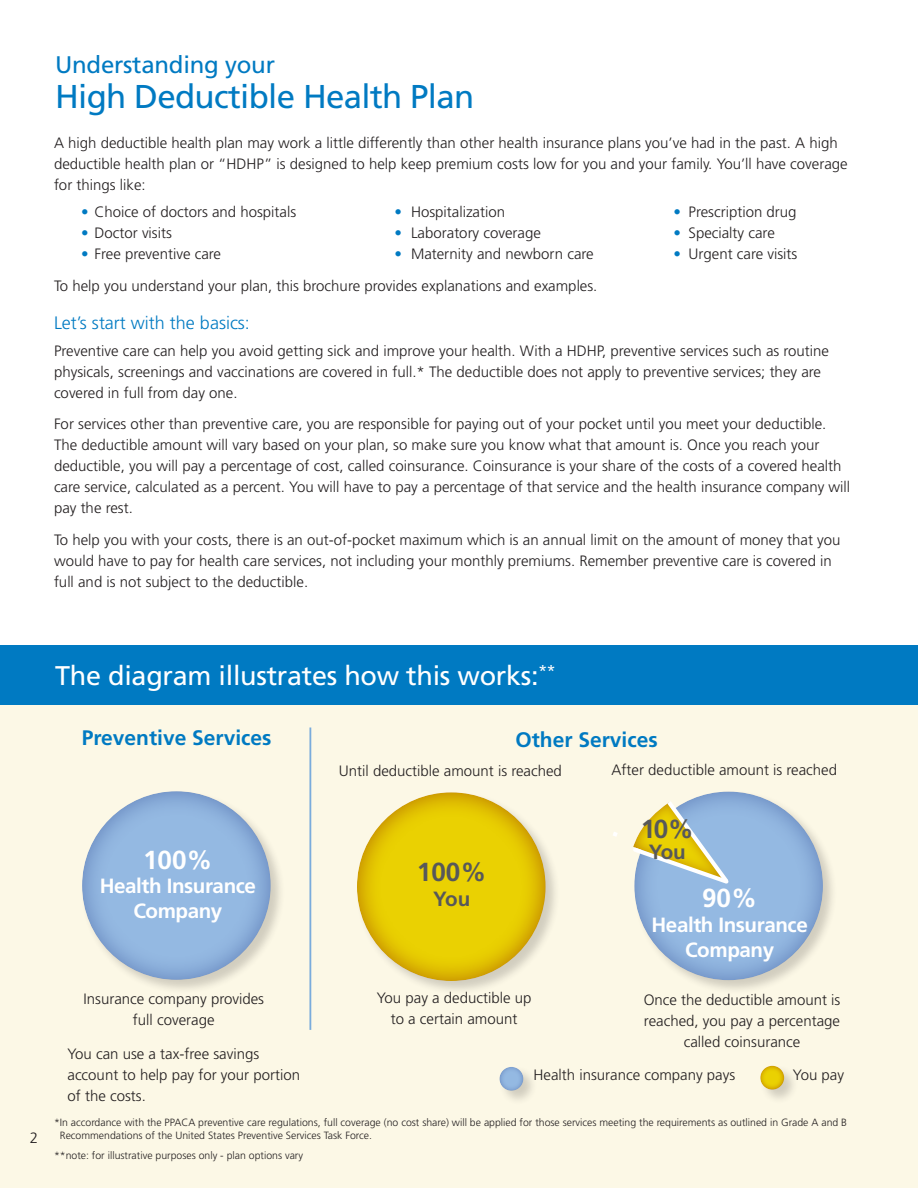
<style>
.page{position:relative;width:918px;height:1188px;background:#fff}
.page>*{position:absolute;margin:0;border:0;box-sizing:border-box;transform-origin:0 0}
.t1{font:33px "Frutiger";letter-spacing:-.02em;color:#007ac2}
.t2{font:27px "Frutiger";letter-spacing:-.01em;color:#fff}
.t3{font:700 26.1px "Frutiger";color:#fff}
.t4{font:700 26.1px "Frutiger";color:#57585a}
.t5{font:24px "Frutiger";letter-spacing:-.01em;color:#007ac2}
.t6{font:700 21px "Frutiger";color:#007ac2}
.t7{font:700 20.55px/24.8px "Frutiger";letter-spacing:-.02em;color:#fff;text-align:center}
.t8{font:700 20.55px "Frutiger";letter-spacing:-.045em;color:#57585a}
.text{font:300 18px "Frutiger";color:#007ac2}
.text-2{font:300 15px/21px "Frutiger";color:#231f20}
.t9{font:300 10.5px/13.5px "Frutiger";color:#231f20}
.s1{color:#007ac2}
</style>
<div class="page">
<div style="left:0;top:665px;width:918px;height:523px;background:#fcf8e6"></div>
<div style="left:0;top:646px;width:918px;height:59px;background:#007ac2"></div>
<div style="left:81px;top:790px;width:205px;height:205px;background:#231f20;opacity:.2"></div>
<div style="left:81px;top:789px;width:192px;height:192px;background:#253f8e;opacity:.45"></div>
<div style="left:355px;top:791px;width:206px;height:205px;background:#231f20;opacity:.2"></div>
<div style="left:356px;top:790px;width:192px;height:192px;background:#b66811;opacity:.84"></div>
<hr style="left:309px;top:728px;width:2px;height:302px;background:#7aacdc">
<div style="left:633px;top:790px;width:205px;height:205px;background:#231f20;opacity:.2"></div>
<div style="left:633px;top:777px;width:192px;height:204px;background:#253f8e;opacity:.45"></div>
<svg style="left:633px;top:797px;width:99px;height:90px;background:#bfc7a2"></svg>
<svg style="left:613px;top:832px;width:5px;height:5px"></svg>
<div style="left:499px;top:1066px;width:39px;height:39px;background:#231f20;opacity:.2"></div>
<div style="left:499px;top:1064px;width:27px;height:27px;background:#253f8e;opacity:.45"></div>
<div style="left:759px;top:1065px;width:40px;height:39px;background:#231f20;opacity:.2"></div>
<div style="left:760px;top:1063px;width:27px;height:27px;background:#b66811;opacity:.84"></div>
<p class="t5" style="left:55px;top:51px;width:221px">Understanding your</p>
<p class="t1" style="left:55px;top:77px;width:421px">High Deductible Health Plan</p>
<p class="text-2" style="left:54px;top:133px;width:795px">A high deductible health plan may work a little differently than other health insurance plans you’ve had in the past. A high deductible health plan or “HDHP” is designed to help keep premium costs low for you and your family. You’ll have coverage for things like:</p>
<p class="text-2" style="left:81px;top:201px;width:217px"><span class="s1">•</span> Choice of doctors and hospitals</p>
<p class="text-2" style="left:394px;top:201px;width:112px"><span class="s1">•</span> Hospitalization</p>
<p class="text-2" style="left:674px;top:201px;width:125px"><span class="s1">•</span> Prescription drug</p>
<p class="text-2" style="left:81px;top:222px;width:92px"><span class="s1">•</span> Doctor visits</p>
<p class="text-2" style="left:394px;top:222px;width:148px"><span class="s1">•</span> Laboratory coverage</p>
<p class="text-2" style="left:674px;top:222px;width:103px"><span class="s1">•</span> Specialty care</p>
<p class="text-2" style="left:81px;top:243px;width:142px"><span class="s1">•</span> Free preventive care</p>
<p class="text-2" style="left:394px;top:243px;width:201px"><span class="s1">•</span> Maternity and newborn care</p>
<p class="text-2" style="left:674px;top:243px;width:125px"><span class="s1">•</span> Urgent care visits</p>
<p class="text-2" style="left:54px;top:275px;width:545px">To help you understand your plan, this brochure provides explanations and examples.</p>
<p class="text" style="left:54px;top:313px;width:198px">Let’s start with the basics:</p>
<p class="text-2" style="left:54px;top:340px;width:777px">Preventive care can help you avoid getting sick and improve your health. With a HDHP, preventive services such as routine physicals, screenings and vaccinations are covered in full.* The deductible does not apply to preventive services; they are covered in full from day one.</p>
<p class="text-2" style="left:54px;top:414px;width:798px">For services other than preventive care, you are responsible for paying out of your pocket until you meet your deductible.<br>The deductible amount will vary based on your plan, so make sure you know what that amount is. Once you reach your deductible, you will pay a percentage of cost, called coinsurance. Coinsurance is your share of the costs of a covered health care service, calculated as a percent. You will have to pay a percentage of that service and the health insurance company will pay the rest.</p>
<p class="text-2" style="left:54px;top:530px;width:788px">To help you with your costs, there is an out-of-pocket maximum which is an annual limit on the amount of money that you would have to pay for health care services, not including your monthly premiums. Remember preventive care is covered in full and is not subject to the deductible.</p>
<p class="text-2" style="left:30px;top:1128px;width:10px">2</p>
<p class="t2" style="left:55px;top:660px;width:502px">The diagram illustrates how this works:<sup>**</sup></p>
<p class="t6" style="left:82px;top:726px;width:191px">Preventive Services</p>
<p class="t6" style="left:515px;top:728px;width:144px">Other Services</p>
<p class="text-2" style="left:339px;top:761px;width:225px">Until deductible amount is reached</p>
<p class="text-2" style="left:612px;top:759px;width:227px">After deductible amount is reached</p>
<p class="t3" style="left:143px;top:844px;width:71px">100%</p>
<p class="t7" style="left:100px;top:874px;width:158px">Health Insurance<br>Company</p>
<p class="t4" style="left:417px;top:857px;width:71px">100%</p>
<p class="t8" style="left:433px;top:886px;width:38px">You</p>
<p class="t4" style="left:641px;top:814px;width:55px">10%</p>
<p class="t8" style="left:649px;top:840px;width:38px">You</p>
<p class="t3" style="left:702px;top:883px;width:57px">90%</p>
<p class="t7" style="left:652px;top:912px;width:158px">Health Insurance<br>Company</p>
<p class="text-2" style="left:377px;top:987px;width:156px;text-align:center">You pay a deductible up to a certain amount</p>
<p class="text-2" style="left:84px;top:988px;width:182px;text-align:center">Insurance company provides full coverage</p>
<p class="text-2" style="left:68px;top:1044px;width:234px">You can use a tax-free savings account to help pay for your portion of the costs.</p>
<p class="text-2" style="left:644px;top:989px;width:198px;text-align:center">Once the deductible amount is reached, you pay a percentage called coinsurance</p>
<p class="text-2" style="left:534px;top:1065px;width:203px">Health insurance company pays</p>
<p class="text-2" style="left:793px;top:1065px;width:53px">You pay</p>
<p class="t9" style="left:60px;top:1116px;width:789px;text-indent:-6px">*In accordance with the PPACA preventive care regulations, full coverage (no cost share) will be applied for those services meeting the requirements as outlined in Grade A and B<br>Recommendations of the United States Preventive Services Task Force.</p>
<p class="t9" style="left:54px;top:1149px;width:251px">**note: for illustrative purposes only - plan options vary</p>
</div>
